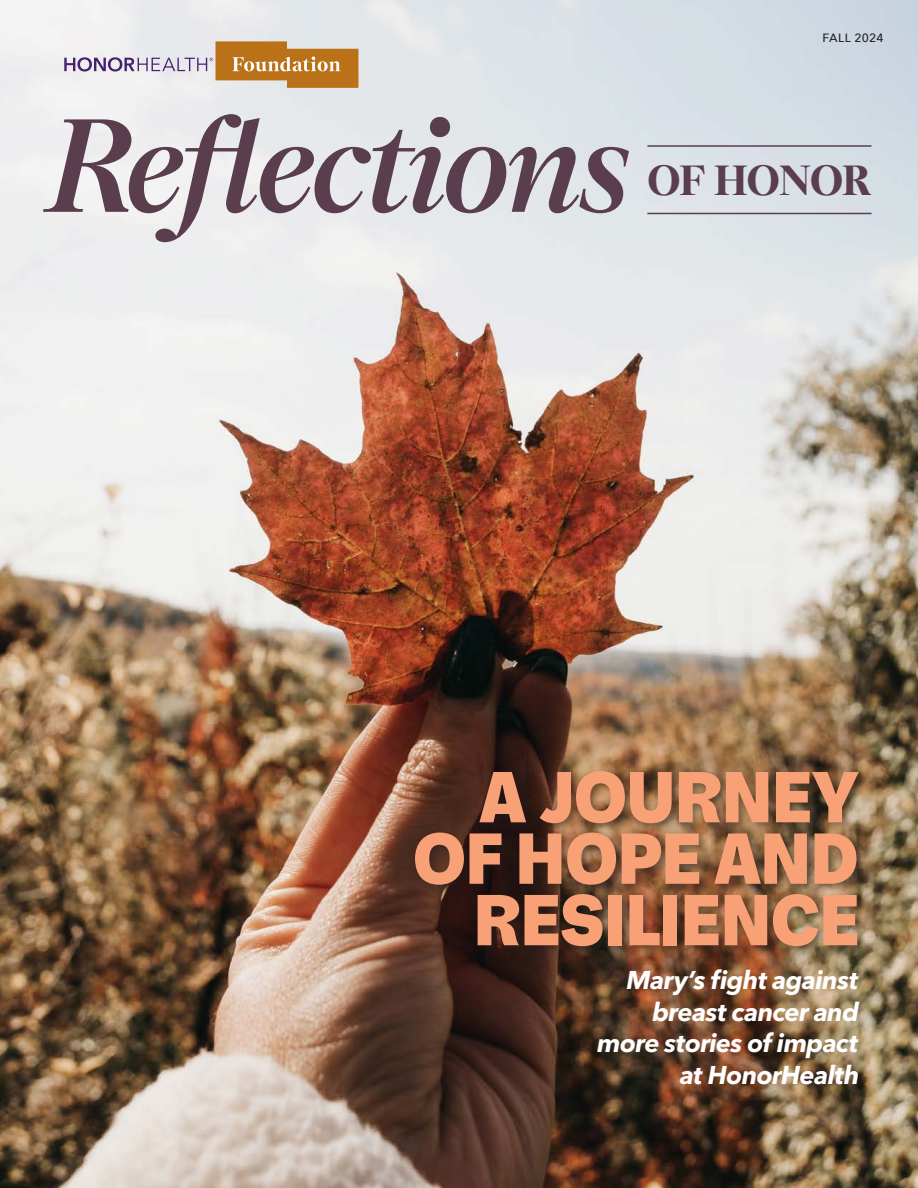
<style>
.page{position:relative;width:918px;height:1188px;background:#fff}
.page>*{position:absolute;margin:0;border:0;box-sizing:border-box;transform-origin:0 0}
.t1{font:italic 600 132px "Nantes";letter-spacing:-.03em;color:#5a3e4e}
.t2{font:900 78px/61.5px "Macklin Sans";color:#f8a176;text-align:right}
.t3{font:700 42px "Nantes";letter-spacing:-.015em;color:#5a3e4e}
.t4{font:italic 700 25.5px/31.5px "Avenir Next LT Pro";letter-spacing:-.025em;color:#fff;text-align:right}
.t5{font:500 12px "Avenir Next";letter-spacing:.02em;color:#231f20}
</style>
<div class="page">
<img style="left:0;top:0;width:918px;height:1188px">
<hr style="left:647px;top:145px;width:225px;height:2px;background:#5a3e4e">
<hr style="left:647px;top:213px;width:225px;height:1px;background:#5a3e4e">
<svg style="left:64px;top:41px;width:294px;height:47px"></svg>
<div style="left:411px;top:768px;width:457px;height:188px;background:#231f20;opacity:.46"></div>
<p class="t5" style="left:822px;top:28px;width:63px">FALL 2024</p>
<h1 class="t1" style="left:48px;top:67px;width:584px">Reflections</h1>
<h3 class="t3" style="left:647px;top:149px;width:225px">OF HONOR</h3>
<h2 class="t2" style="left:413px;top:767px;width:448px">A JOURNEY<br>OF HOPE AND<br>RESILIENCE</h2>
<p class="t4" style="left:597px;top:964px;width:264px">Mary’s fight against breast cancer and more stories of impact at HonorHealth</p>
</div>
